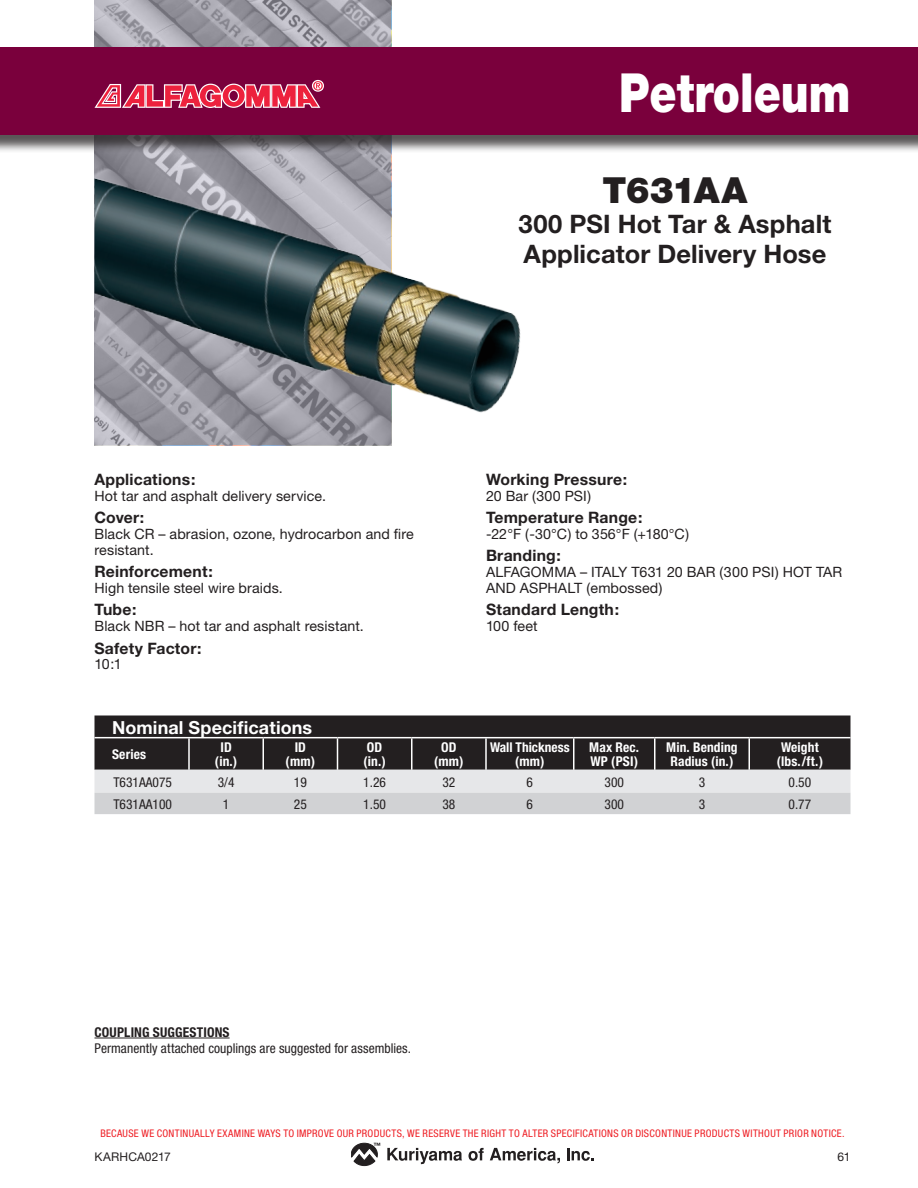
<style>
.page{position:relative;width:918px;height:1188px;background:#fff}
.page>*{position:absolute;margin:0;border:0;box-sizing:border-box;transform-origin:0 0}
.t1{font:900 54px "Helvetica Neue";color:#fff;scale:.8 1}
.t2{font:900 36px "Helvetica Neue";letter-spacing:-.02em;color:#231f20}
.t3{font:700 25.5px/30px "Helvetica Neue";letter-spacing:.005em;color:#231f20}
.t4{font:700 18px "Helvetica Neue";letter-spacing:.005em;color:#fff}
.t5{font:700 15.75px "Helvetica Neue";letter-spacing:.015em;color:#231f20}
.t6{font:14.25px/15.8px "Helvetica Neue";letter-spacing:.005em;color:#231f20}
.t7{font:condensed 13.5px "Helvetica Neue";color:#231f20}
.t8{font:700 condensed 13.5px/13.5px "Helvetica Neue";letter-spacing:.005em;color:#fff;text-align:center}
.t9{font:700 condensed 13.5px "Helvetica Neue";letter-spacing:.015em;color:#231f20}
.t10{font:12px "Helvetica Neue";letter-spacing:.01em;color:#231f20}
.t11{font:condensed 10.5px "Helvetica Neue";letter-spacing:.03em;color:#ee1d23}
.t12{font:700 7.35px "Helvetica Neue";color:#231f20}
</style>
<div class="page">
<img style="left:94px;top:0;width:298px;height:446px">
<svg style="left:351px;top:1143px;width:27px;height:23px"></svg>
<svg style="left:387px;top:1148px;width:75px;height:16px"></svg>
<svg style="left:469px;top:1148px;width:15px;height:13px"></svg>
<svg style="left:490px;top:1148px;width:70px;height:15px"></svg>
<svg style="left:567px;top:1148px;width:27px;height:13px"></svg>
<hr style="left:94px;top:1038px;width:136px;height:1px;background:#231f20">
<svg style="left:94px;top:716px;width:756px;height:98px;background:#7a7879"></svg>
<hr style="left:485px;top:738px;width:2px;height:32px;background:#fff">
<hr style="left:748px;top:738px;width:2px;height:32px;background:#fff">
<hr style="left:573px;top:738px;width:1px;height:32px;background:#fff">
<hr style="left:654px;top:738px;width:2px;height:32px;background:#fff">
<hr style="left:188px;top:738px;width:2px;height:32px;background:#fff">
<hr style="left:262px;top:738px;width:2px;height:32px;background:#fff">
<hr style="left:337px;top:738px;width:1px;height:32px;background:#fff">
<hr style="left:411px;top:738px;width:1px;height:32px;background:#fff">
<hr style="left:94px;top:737px;width:95px;height:1px;background:#fff">
<hr style="left:189px;top:737px;width:74px;height:1px;background:#fff">
<hr style="left:263px;top:737px;width:75px;height:1px;background:#fff">
<hr style="left:338px;top:737px;width:74px;height:1px;background:#fff">
<hr style="left:412px;top:737px;width:74px;height:1px;background:#fff">
<hr style="left:486px;top:737px;width:88px;height:1px;background:#fff">
<hr style="left:574px;top:737px;width:81px;height:1px;background:#fff">
<hr style="left:655px;top:737px;width:94px;height:1px;background:#fff">
<hr style="left:749px;top:737px;width:101px;height:1px;background:#fff">
<img style="left:94px;top:168px;width:427px;height:250px">
<div style="left:0;top:50px;width:918px;height:104px;background:#231f20;opacity:.75"></div>
<div style="left:0;top:47px;width:918px;height:88px;background:#7a003c"></div>
<svg style="left:94px;top:80px;width:230px;height:28px"></svg>
<h1 class="t1" style="left:619px;top:60px;width:291px">Petroleum</h1>
<h2 class="t2" style="left:603px;top:169px;width:146px">T631AA</h2>
<h3 class="t3" style="left:519px;top:208px;width:314px">300 PSI Hot Tar &amp; Asphalt<br>Applicator Delivery Hose</h3>
<p class="t5" style="left:94px;top:469px;width:102px">Applications:</p>
<p class="t6" style="left:94px;top:487px;width:233px">Hot tar and asphalt delivery service.</p>
<p class="t5" style="left:94px;top:508px;width:51px">Cover:</p>
<p class="t6" style="left:94px;top:526px;width:321px">Black CR – abrasion, ozone, hydrocarbon and fire resistant.</p>
<p class="t5" style="left:94px;top:562px;width:120px">Reinforcement:</p>
<p class="t6" style="left:94px;top:580px;width:190px">High tensile steel wire braids.</p>
<p class="t5" style="left:94px;top:600px;width:44px">Tube:</p>
<p class="t6" style="left:94px;top:618px;width:271px">Black NBR – hot tar and asphalt resistant.</p>
<p class="t5" style="left:94px;top:638px;width:109px">Safety Factor:</p>
<p class="t6" style="left:94px;top:656px;width:29px">10:1</p>
<p class="t5" style="left:486px;top:469px;width:143px">Working Pressure:</p>
<p class="t6" style="left:486px;top:487px;width:107px">20 Bar (300 PSI)</p>
<p class="t5" style="left:486px;top:508px;width:158px">Temperature Range:</p>
<p class="t6" style="left:486px;top:526px;width:205px">-22°F (-30°C) to 356°F (+180°C)</p>
<p class="t5" style="left:486px;top:546px;width:77px">Branding:</p>
<p class="t6" style="left:486px;top:564px;width:358px">ALFAGOMMA – ITALY T631 20 BAR (300 PSI) HOT TAR<br>AND ASPHALT (embossed)</p>
<p class="t5" style="left:486px;top:600px;width:135px">Standard Length:</p>
<p class="t6" style="left:486px;top:618px;width:53px">100 feet</p>
<p class="t4" style="left:112px;top:716px;width:202px">Nominal Specifications</p>
<p class="t8" style="left:112px;top:747px;width:36px">Series</p>
<p class="t8" style="left:215px;top:740px;width:24px">ID (in.)</p>
<p class="t8" style="left:286px;top:740px;width:31px">ID (mm)</p>
<p class="t8" style="left:363px;top:740px;width:24px;text-align:left">OD (in.)</p>
<p class="t8" style="left:434px;top:740px;width:31px">OD (mm)</p>
<p class="t8" style="left:490px;top:740px;width:81px">Wall Thickness (mm)</p>
<p class="t8" style="left:589px;top:740px;width:51px;text-align:left">Max Rec.<br>WP (PSI)</p>
<p class="t8" style="left:666px;top:740px;width:73px">Min. Bending<br>Radius (in.)</p>
<p class="t8" style="left:777px;top:740px;width:48px">Weight (lbs./ft.)</p>
<p class="t7" style="left:113px;top:774px;width:60px">T631AA075</p>
<p class="t7" style="left:218px;top:774px;width:18px">3/4</p>
<p class="t7" style="left:294px;top:774px;width:14px">19</p>
<p class="t7" style="left:363px;top:774px;width:24px">1.26</p>
<p class="t7" style="left:442px;top:774px;width:14px">32</p>
<p class="t7" style="left:527px;top:774px;width:8px">6</p>
<p class="t7" style="left:605px;top:774px;width:21px">300</p>
<p class="t7" style="left:699px;top:774px;width:8px">3</p>
<p class="t7" style="left:789px;top:774px;width:24px">0.50</p>
<p class="t7" style="left:113px;top:796px;width:60px">T631AA100</p>
<p class="t7" style="left:223px;top:796px;width:8px">1</p>
<p class="t7" style="left:294px;top:796px;width:14px">25</p>
<p class="t7" style="left:363px;top:796px;width:24px">1.50</p>
<p class="t7" style="left:442px;top:796px;width:14px">38</p>
<p class="t7" style="left:527px;top:796px;width:8px">6</p>
<p class="t7" style="left:605px;top:796px;width:21px">300</p>
<p class="t7" style="left:699px;top:796px;width:8px">3</p>
<p class="t7" style="left:789px;top:796px;width:24px">0.77</p>
<p class="t9" style="left:94px;top:1024px;width:137px">COUPLING SUGGESTIONS</p>
<p class="t7" style="left:94px;top:1041px;width:318px">Permanently attached couplings are suggested for assemblies.</p>
<p class="t11" style="left:100px;top:1127px;width:746px">BECAUSE WE CONTINUALLY EXAMINE WAYS TO IMPROVE OUR PRODUCTS, WE RESERVE THE RIGHT TO ALTER SPECIFICATIONS OR DISCONTINUE PRODUCTS WITHOUT PRIOR NOTICE.</p>
<p class="t10" style="left:94px;top:1150px;width:78px">KARHCA0217</p>
<p class="t10" style="left:837px;top:1150px;width:15px">61</p>
<p class="t12" style="left:373px;top:1141px;width:9px">™</p>
</div>
